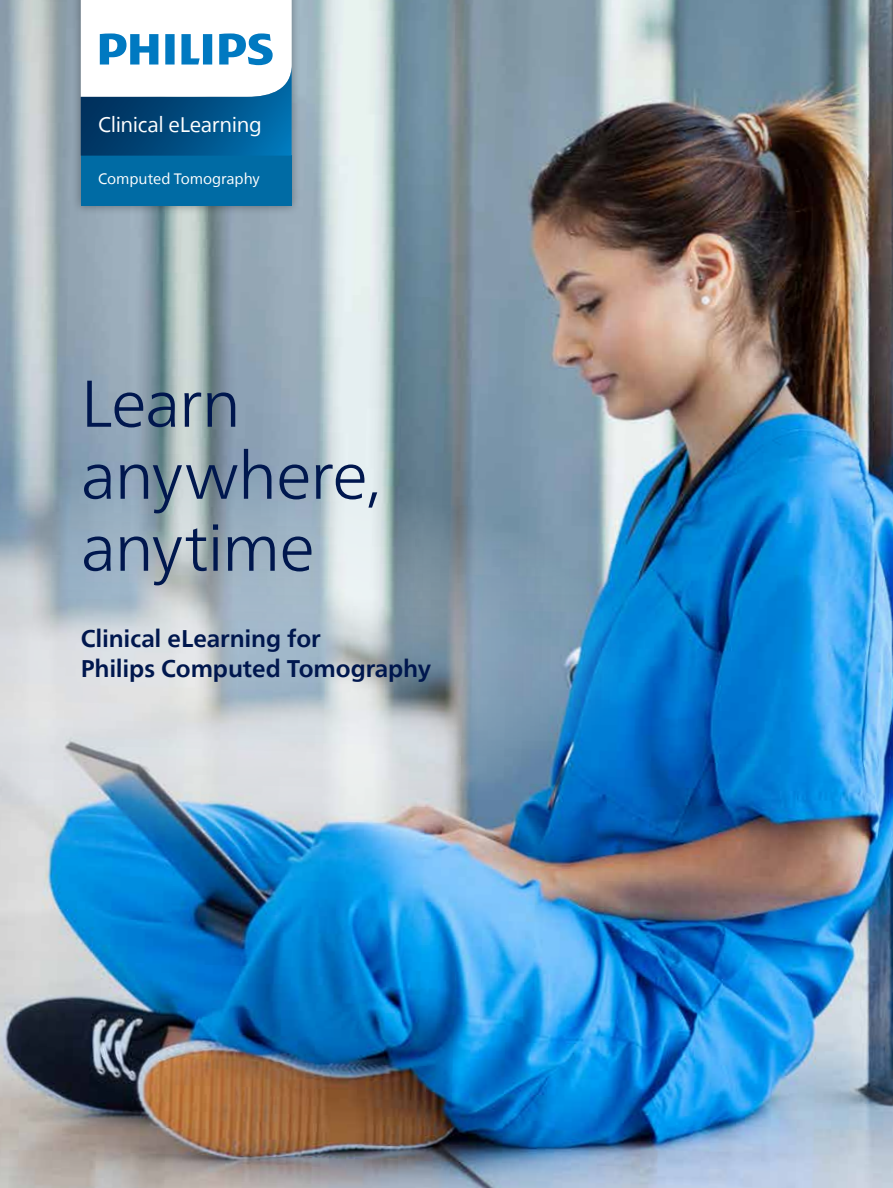
<style>
.page{position:relative;width:893px;height:1188px;background:#fff}
.page>*{position:absolute;margin:0;border:0;box-sizing:border-box;transform-origin:0 0}
.t1{font:300 66px/72px "Neue Frutiger World";letter-spacing:-.02em;color:#00174e}
.t2{font:700 24px/30px "Neue Frutiger World";letter-spacing:-.005em;color:#00174e}
.t3{font:21px "Neue Frutiger World";letter-spacing:-.02em;color:#fff}
.t4{font:15px "Neue Frutiger World";letter-spacing:-.01em;color:#fff}
</style>
<div class="page">
<img style="left:0;top:0;width:893px;height:1188px">
<img style="left:0;top:464px;width:629px;height:380px">
<div style="left:72px;top:0;width:229px;height:215px;background:#000;opacity:.35"></div>
<div style="left:81px;top:156px;width:211px;height:50px;background:#006ba4"></div>
<svg style="left:81px;top:0;width:211px;height:156px"></svg>
<p class="t3" style="left:98px;top:108px;width:165px">Clinical eLearning</p>
<p class="t4" style="left:98px;top:167px;width:163px">Computed Tomography</p>
<h1 class="t1" style="left:81px;top:368px;width:302px">Learn anywhere, anytime</h1>
<p class="t2" style="left:81px;top:623px;width:352px">Clinical eLearning for<br>Philips Computed Tomography</p>
</div>
